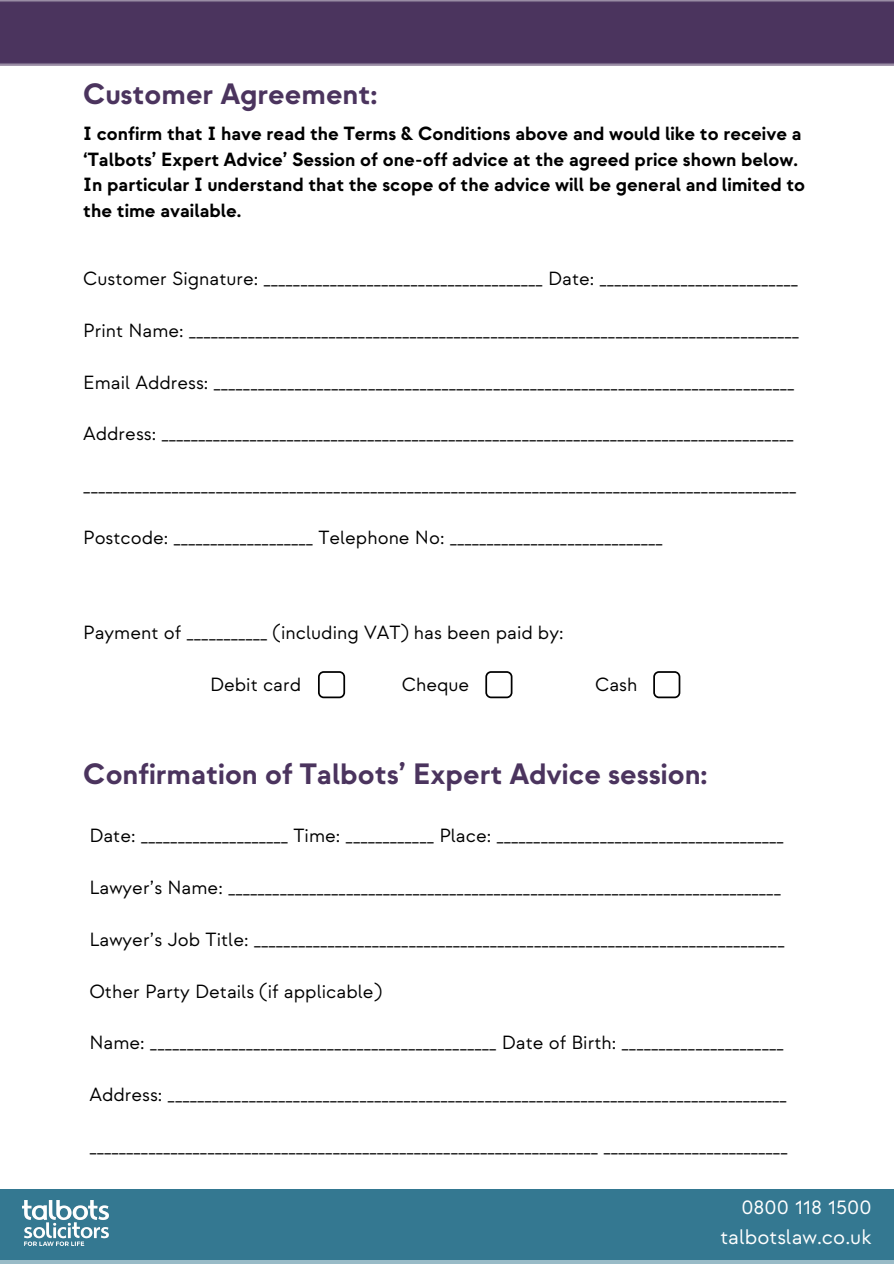
<style>
.page{position:relative;width:894px;height:1264px;background:#fff}
.page>*{position:absolute;margin:0;border:0;box-sizing:border-box;transform-origin:0 0}
.t1{font:700 29.4px "Strawford";color:#4b345e}
.t2{font:21px/29.2px "Strawford";color:#fff;text-align:right}
.t3{font:19.05px "Strawford";color:#000}
.t4{font:700 19.05px/25.8px "Strawford";color:#000}
</style>
<div class="page">
<svg style="left:318px;top:671px;width:27px;height:27px"></svg>
<svg style="left:653px;top:671px;width:27px;height:27px"></svg>
<div style="left:0;top:0;width:893px;height:65px;background:#4b345e"></div>
<div style="left:0;top:1189px;width:893px;height:74px;background:#347891"></div>
<img style="left:22px;top:1200px;width:87px;height:45px">
<svg style="left:485px;top:671px;width:27px;height:27px"></svg>
<h1 class="t1" style="left:83px;top:77px;width:295px">Customer Agreement:</h1>
<p class="t4" style="left:83px;top:121px;width:723px">I confirm that I have read the Terms &amp; Conditions above and would like to receive a ‘Talbots’ Expert Advice’ Session of one-off advice at the agreed price shown below.<br>In particular I understand that the scope of the advice will be general and limited to the time available.</p>
<p class="t3" style="left:83px;top:268px;width:716px">Customer Signature: ______________________________________ Date: ___________________________</p>
<p class="t3" style="left:83px;top:319px;width:717px">Print Name: ___________________________________________________________________________________</p>
<p class="t3" style="left:83px;top:371px;width:712px">Email Address: _______________________________________________________________________________</p>
<p class="t3" style="left:83px;top:423px;width:711px">Address: ______________________________________________________________________________________</p>
<p class="t3" style="left:83px;top:475px;width:714px">_________________________________________________________________________________________________</p>
<p class="t3" style="left:83px;top:526px;width:581px">Postcode: ___________________ Telephone No: _____________________________</p>
<p class="t3" style="left:83px;top:622px;width:481px">Payment of ___________ (including VAT) has been paid by:</p>
<p class="t3" style="left:210px;top:674px;width:93px">Debit card</p>
<p class="t3" style="left:401px;top:674px;width:69px">Cheque</p>
<p class="t3" style="left:595px;top:674px;width:44px">Cash</p>
<h1 class="t1" style="left:83px;top:757px;width:625px">Confirmation of Talbots’ Expert Advice session:</h1>
<p class="t3" style="left:89px;top:825px;width:696px">Date: ____________________ Time: ____________ Place: _______________________________________</p>
<p class="t3" style="left:89px;top:876px;width:693px">Lawyer’s Name: ___________________________________________________________________________</p>
<p class="t3" style="left:89px;top:928px;width:696px">Lawyer’s Job Title: ________________________________________________________________________</p>
<p class="t3" style="left:89px;top:980px;width:294px">Other Party Details (if applicable)</p>
<p class="t3" style="left:89px;top:1032px;width:695px">Name: _______________________________________________ Date of Birth: ______________________</p>
<p class="t3" style="left:89px;top:1083px;width:699px">Address: ____________________________________________________________________________________</p>
<p class="t3" style="left:89px;top:1135px;width:699px">_____________________________________________________________________ _________________________</p>
<p class="t2" style="left:720px;top:1193px;width:153px">0800 118 1500 talbotslaw.co.uk</p>
</div>
